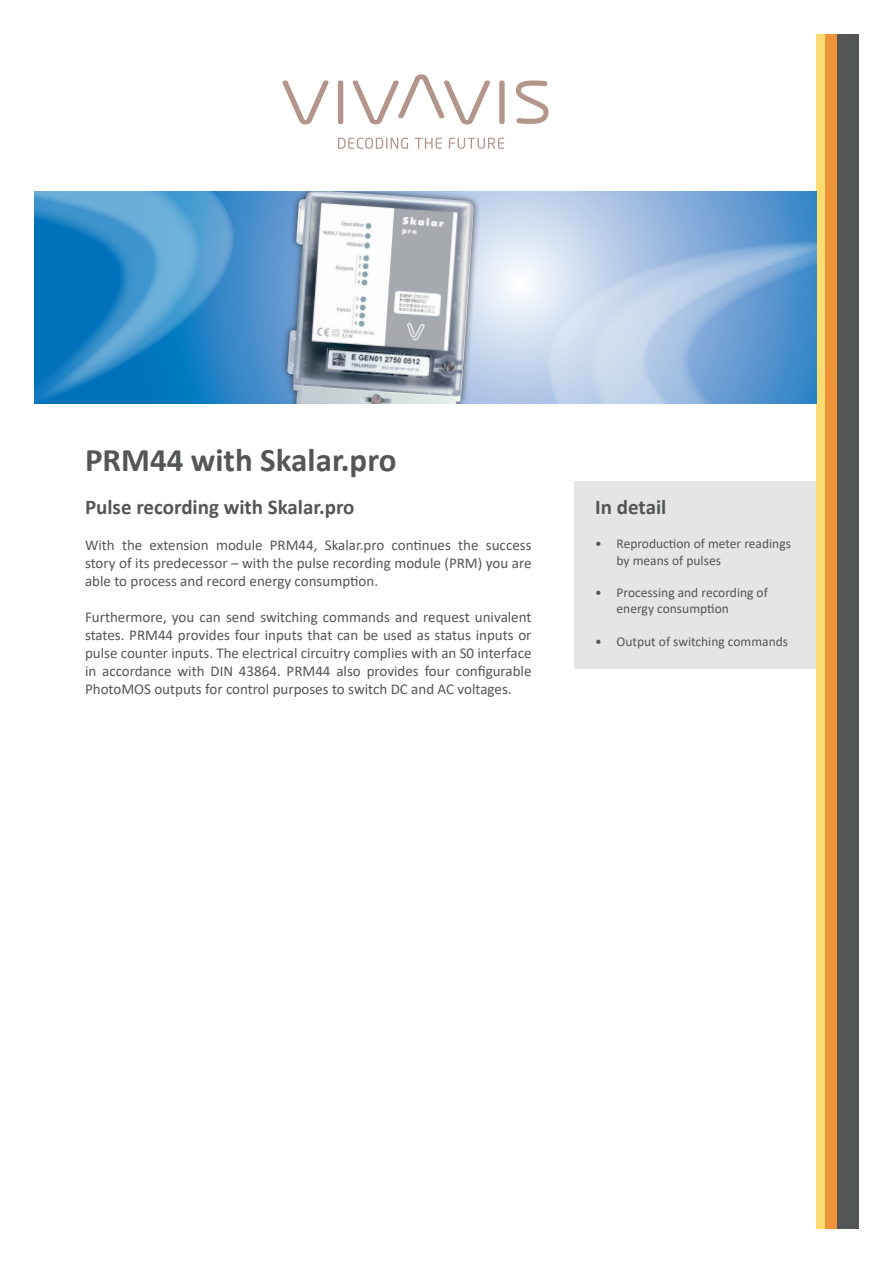
<style>
.page{position:relative;width:893px;height:1263px;background:#fff}
.page>*{position:absolute;margin:0;border:0;box-sizing:border-box;transform-origin:0 0}
.t1{font:700 33px "Calibri";color:#535557}
.t2{font:700 21px "Calibri";color:#535557}
.t3{font:15px/18px "Calibri";color:#535557;text-align:justify}
.t4{font:13.5px/16.2px "Calibri";color:#535557}
</style>
<div class="page">
<div style="left:574px;top:482px;width:285px;height:187px;background:#e4e5e4"></div>
<div style="left:816px;top:34px;width:9px;height:1195px;background:#fadc72"></div>
<div style="left:825px;top:34px;width:13px;height:1195px;background:#f0943a"></div>
<div style="left:838px;top:34px;width:21px;height:1195px;background:#535557"></div>
<svg style="left:282px;top:81px;width:47px;height:43px"></svg>
<div style="left:338px;top:81px;width:5px;height:43px;background:#b2958b;border-radius:2px"></div>
<svg style="left:353px;top:74px;width:137px;height:50px"></svg>
<div style="left:499px;top:81px;width:6px;height:43px;background:#b2958b;border-radius:2px"></div>
<svg style="left:516px;top:81px;width:33px;height:43px"></svg>
<svg style="left:338px;top:138px;width:70px;height:11px"></svg>
<svg style="left:415px;top:138px;width:27px;height:11px"></svg>
<svg style="left:449px;top:138px;width:55px;height:11px"></svg>
<svg style="left:238px;top:191px;width:578px;height:213px;background:#82adda"></svg>
<svg style="left:34px;top:191px;width:204px;height:213px;background:#2c8ac7"></svg>
<svg style="left:500px;top:233px;width:316px;height:171px;background:#a2c1e3"></svg>
<div style="left:281px;top:191px;width:199px;height:213px;background:#231f20;opacity:.75"></div>
<img style="left:287px;top:191px;width:187px;height:213px">
<h1 class="t1" style="left:85px;top:437px;width:313px">PRM44 with Skalar.pro</h1>
<h2 class="t2" style="left:85px;top:493px;width:271px">Pulse recording with Skalar.pro</h2>
<p class="t3" style="left:85px;top:536px;width:448px">With the extension module PRM44, Skalar.pro continues the success story of its predecessor – with the pulse recording module (PRM) you are able to process and record energy consumption.</p>
<p class="t3" style="left:85px;top:608px;width:448px">Furthermore, you can send switching commands and request univalent states. PRM44 provides four inputs that can be used as status inputs or pulse counter inputs. The electrical circuitry complies with an S0 interface in accordance with DIN 43864. PRM44 also provides four configurable PhotoMOS outputs for control purposes to switch DC and AC voltages.</p>
<h2 class="t2" style="left:595px;top:492px;width:73px">In detail</h2>
<p class="t4" style="left:617px;top:535px;width:176px;text-indent:-21px">• Reproduction of meter readings by means of pulses</p>
<p class="t4" style="left:617px;top:584px;width:153px;text-indent:-21px">• Processing and recording of energy consumption</p>
<p class="t4" style="left:595px;top:633px;width:194px">• Output of switching commands</p>
</div>
